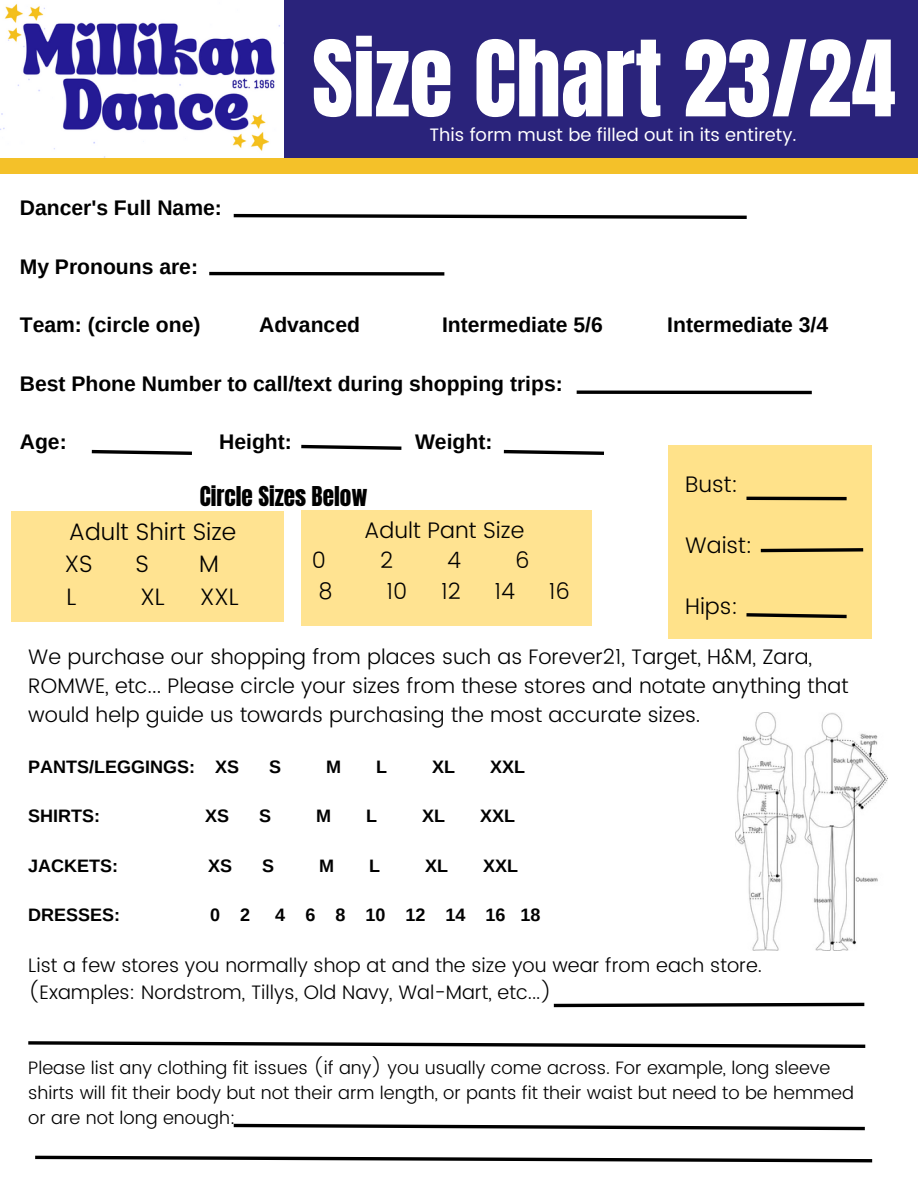
<style>
.page{position:relative;width:918px;height:1188px;background:#fff}
.page>*{position:absolute;margin:0;border:0;box-sizing:border-box;transform-origin:0 0}
.t1{font:89.25px "Anton";color:#fff}
.t2{font:300 23.7px "Poppins";color:#000}
.t3{font:23.25px "Anton";color:#000}
.t4{font:300 22.5px "Poppins";color:#000}
.t5{font:700 21.15px "Arimo";color:#000}
.t6{font:300 21px/29.2px "Poppins";color:#000}
.t7{font:300 19.5px/27px "Poppins";color:#000}
.t8{font:300 18px/24.8px "Poppins";color:#000}
.t9{font:700 18px "Arimo";color:#000}
.t10{font:18px "Poppins";color:#fff}
</style>
<div class="page">
<div style="left:0;top:0;width:918px;height:158px;background:#2a237b"></div>
<img style="left:0;top:0;width:284px;height:159px">
<div style="left:0;top:159px;width:918px;height:14px;background:#f4c129"></div>
<div style="left:668px;top:445px;width:203px;height:193px;background:#ffe28a"></div>
<div style="left:301px;top:510px;width:291px;height:116px;background:#ffe391"></div>
<div style="left:11px;top:511px;width:272px;height:111px;background:#ffe391"></div>
<hr style="left:746px;top:497px;width:101px;height:3px;background:#000">
<svg style="left:760px;top:548px;width:104px;height:5px"></svg>
<svg style="left:746px;top:613px;width:101px;height:6px"></svg>
<svg style="left:91px;top:449px;width:101px;height:6px"></svg>
<svg style="left:301px;top:444px;width:101px;height:6px"></svg>
<svg style="left:503px;top:449px;width:101px;height:6px"></svg>
<svg style="left:233px;top:213px;width:514px;height:6px"></svg>
<svg style="left:209px;top:272px;width:235px;height:4px"></svg>
<svg style="left:577px;top:390px;width:235px;height:4px"></svg>
<svg style="left:28px;top:1041px;width:838px;height:7px"></svg>
<svg style="left:553px;top:1002px;width:312px;height:6px"></svg>
<svg style="left:35px;top:1155px;width:838px;height:8px"></svg>
<svg style="left:233px;top:1123px;width:632px;height:8px"></svg>
<img style="left:736px;top:712px;width:152px;height:239px">
<p class="t1" style="left:312px;top:15px;width:585px">Size Chart 23/24</p>
<p class="t5" style="left:20px;top:196px;width:204px">Dancer's Full Name:</p>
<p class="t10" style="left:429px;top:125px;width:369px">This form must be filled out in its entirety.</p>
<p class="t5" style="left:20px;top:255px;width:180px">My Pronouns are:</p>
<p class="t5" style="left:20px;top:313px;width:182px">Team: (circle one)</p>
<p class="t5" style="left:259px;top:313px;width:102px">Advanced</p>
<p class="t5" style="left:442px;top:313px;width:162px">Intermediate 5/6</p>
<p class="t5" style="left:667px;top:313px;width:162px">Intermediate 3/4</p>
<p class="t5" style="left:20px;top:372px;width:545px">Best Phone Number to call/text during shopping trips:</p>
<p class="t5" style="left:20px;top:430px;width:48px">Age:</p>
<p class="t5" style="left:219px;top:430px;width:74px">Height:</p>
<p class="t5" style="left:415px;top:430px;width:79px">Weight:</p>
<p class="t4" style="left:685px;top:472px;width:55px">Bust:</p>
<p class="t3" style="left:200px;top:479px;width:169px">Circle Sizes Below</p>
<p class="t4" style="left:364px;top:517px;width:162px">Adult Pant Size</p>
<p class="t2" style="left:69px;top:518px;width:169px">Adult Shirt Size</p>
<p class="t2" style="left:65px;top:550px;width:29px">XS</p>
<p class="t2" style="left:136px;top:550px;width:15px">S</p>
<p class="t2" style="left:199px;top:550px;width:21px">M</p>
<p class="t2" style="left:66px;top:583px;width:11px">L</p>
<p class="t2" style="left:140px;top:583px;width:26px">XL</p>
<p class="t2" style="left:200px;top:583px;width:40px">XXL</p>
<p class="t4" style="left:685px;top:532px;width:69px">Waist:</p>
<p class="t4" style="left:312px;top:547px;width:16px">0</p>
<p class="t4" style="left:380px;top:547px;width:15px">2</p>
<p class="t4" style="left:447px;top:547px;width:16px">4</p>
<p class="t4" style="left:515px;top:547px;width:16px">6</p>
<p class="t4" style="left:319px;top:578px;width:16px">8</p>
<p class="t4" style="left:387px;top:578px;width:22px">10</p>
<p class="t4" style="left:441px;top:578px;width:21px">12</p>
<p class="t4" style="left:495px;top:578px;width:22px">14</p>
<p class="t4" style="left:549px;top:578px;width:23px">16</p>
<p class="t4" style="left:685px;top:593px;width:54px">Hips:</p>
<p class="t6" style="left:28px;top:642px;width:822px">We purchase our shopping from places such as Forever21, Target, H&amp;M, Zara,<br>ROMWE, etc... Please circle your sizes from these stores and notate anything that would help guide us towards purchasing the most accurate sizes.</p>
<p class="t9" style="left:28px;top:757px;width:212px">PANTS/LEGGINGS: XS</p>
<p class="t9" style="left:269px;top:757px;width:13px">S</p>
<p class="t9" style="left:326px;top:757px;width:16px">M</p>
<p class="t9" style="left:376px;top:757px;width:12px">L</p>
<p class="t9" style="left:432px;top:757px;width:24px">XL</p>
<p class="t9" style="left:490px;top:757px;width:36px">XXL</p>
<p class="t9" style="left:28px;top:806px;width:73px">SHIRTS:</p>
<p class="t9" style="left:205px;top:806px;width:25px">XS</p>
<p class="t9" style="left:259px;top:806px;width:13px">S</p>
<p class="t9" style="left:316px;top:806px;width:16px">M</p>
<p class="t9" style="left:366px;top:806px;width:12px">L</p>
<p class="t9" style="left:422px;top:806px;width:24px">XL</p>
<p class="t9" style="left:480px;top:806px;width:36px">XXL</p>
<p class="t9" style="left:28px;top:856px;width:91px">JACKETS:</p>
<p class="t9" style="left:208px;top:856px;width:25px">XS</p>
<p class="t9" style="left:262px;top:856px;width:13px">S</p>
<p class="t9" style="left:319px;top:856px;width:16px">M</p>
<p class="t9" style="left:369px;top:856px;width:12px">L</p>
<p class="t9" style="left:425px;top:856px;width:24px">XL</p>
<p class="t9" style="left:483px;top:856px;width:36px">XXL</p>
<p class="t9" style="left:28px;top:905px;width:93px">DRESSES:</p>
<p class="t9" style="left:210px;top:905px;width:42px">0 2</p>
<p class="t9" style="left:275px;top:905px;width:267px">4 6 8 10 12 14 16 18</p>
<p class="t7" style="left:28px;top:952px;width:735px">List a few stores you normally shop at and the size you wear from each store. (Examples: Nordstrom, Tillys, Old Navy, Wal-Mart, etc...)</p>
<p class="t8" style="left:28px;top:1056px;width:827px">Please list any clothing fit issues (if any) you usually come across. For example, long sleeve shirts will fit their body but not their arm length, or pants fit their waist but need to be hemmed or are not long enough:</p>
</div>
